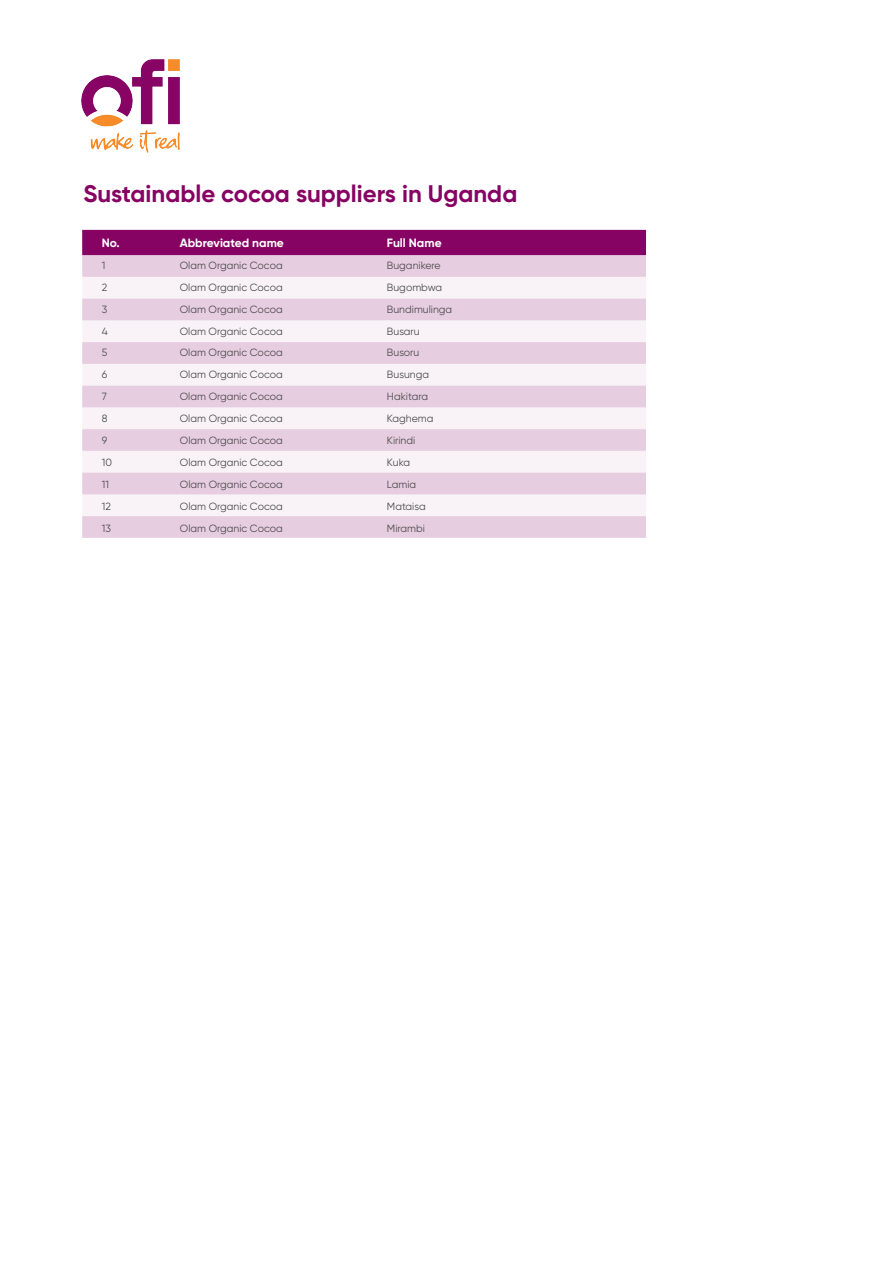
<style>
.page{position:relative;width:893px;height:1263px;background:#fff}
.page>*{position:absolute;margin:0;border:0;box-sizing:border-box;transform-origin:0 0}
.t1{font:700 24px "Gilroy";color:#870363}
.t2{font:700 12px "Gilroy";color:#fff}
.t3{font:10.5px "Gilroy";color:#4d4d4f}
</style>
<div class="page">
<img style="left:82px;top:59px;width:98px;height:94px">
<div style="left:82px;top:230px;width:564px;height:25px;background:#870363"></div>
<div style="left:82px;top:255px;width:564px;height:283px;background:#e7cde0"></div>
<svg style="left:82px;top:277px;width:564px;height:239px;fill:#f9f3f7"></svg>
<h1 class="t1" style="left:83px;top:179px;width:435px">Sustainable cocoa suppliers in Uganda</h1>
<p class="t2" style="left:102px;top:235px;width:19px">No.</p>
<p class="t2" style="left:180px;top:235px;width:106px">Abbreviated name</p>
<p class="t2" style="left:387px;top:235px;width:56px">Full Name</p>
<p class="t3" style="left:102px;top:259px;width:5px">1</p>
<p class="t3" style="left:180px;top:259px;width:104px">Olam Organic Cocoa</p>
<p class="t3" style="left:387px;top:259px;width:55px">Buganikere</p>
<p class="t3" style="left:102px;top:281px;width:7px">2</p>
<p class="t3" style="left:180px;top:281px;width:104px">Olam Organic Cocoa</p>
<p class="t3" style="left:387px;top:281px;width:57px">Bugombwa</p>
<p class="t3" style="left:102px;top:302px;width:7px">3</p>
<p class="t3" style="left:180px;top:302px;width:104px">Olam Organic Cocoa</p>
<p class="t3" style="left:387px;top:302px;width:67px">Bundimulinga</p>
<p class="t3" style="left:102px;top:324px;width:8px">4</p>
<p class="t3" style="left:180px;top:324px;width:104px">Olam Organic Cocoa</p>
<p class="t3" style="left:387px;top:324px;width:34px">Busaru</p>
<p class="t3" style="left:102px;top:346px;width:7px">5</p>
<p class="t3" style="left:180px;top:346px;width:104px">Olam Organic Cocoa</p>
<p class="t3" style="left:387px;top:346px;width:34px">Busoru</p>
<p class="t3" style="left:102px;top:368px;width:7px">6</p>
<p class="t3" style="left:180px;top:368px;width:104px">Olam Organic Cocoa</p>
<p class="t3" style="left:387px;top:368px;width:44px">Busunga</p>
<p class="t3" style="left:102px;top:390px;width:7px">7</p>
<p class="t3" style="left:180px;top:390px;width:104px">Olam Organic Cocoa</p>
<p class="t3" style="left:387px;top:390px;width:43px">Hakitara</p>
<p class="t3" style="left:102px;top:412px;width:7px">8</p>
<p class="t3" style="left:180px;top:412px;width:104px">Olam Organic Cocoa</p>
<p class="t3" style="left:387px;top:412px;width:48px">Kaghema</p>
<p class="t3" style="left:102px;top:434px;width:7px">9</p>
<p class="t3" style="left:180px;top:434px;width:104px">Olam Organic Cocoa</p>
<p class="t3" style="left:387px;top:434px;width:30px">Kirindi</p>
<p class="t3" style="left:102px;top:456px;width:12px">10</p>
<p class="t3" style="left:180px;top:456px;width:104px">Olam Organic Cocoa</p>
<p class="t3" style="left:387px;top:456px;width:25px">Kuka</p>
<p class="t3" style="left:102px;top:478px;width:9px">11</p>
<p class="t3" style="left:180px;top:478px;width:104px">Olam Organic Cocoa</p>
<p class="t3" style="left:387px;top:478px;width:31px">Lamia</p>
<p class="t3" style="left:102px;top:500px;width:11px">12</p>
<p class="t3" style="left:180px;top:500px;width:104px">Olam Organic Cocoa</p>
<p class="t3" style="left:387px;top:500px;width:40px">Mataisa</p>
<p class="t3" style="left:102px;top:522px;width:11px">13</p>
<p class="t3" style="left:180px;top:522px;width:104px">Olam Organic Cocoa</p>
<p class="t3" style="left:387px;top:522px;width:39px">Mirambi</p>
</div>
